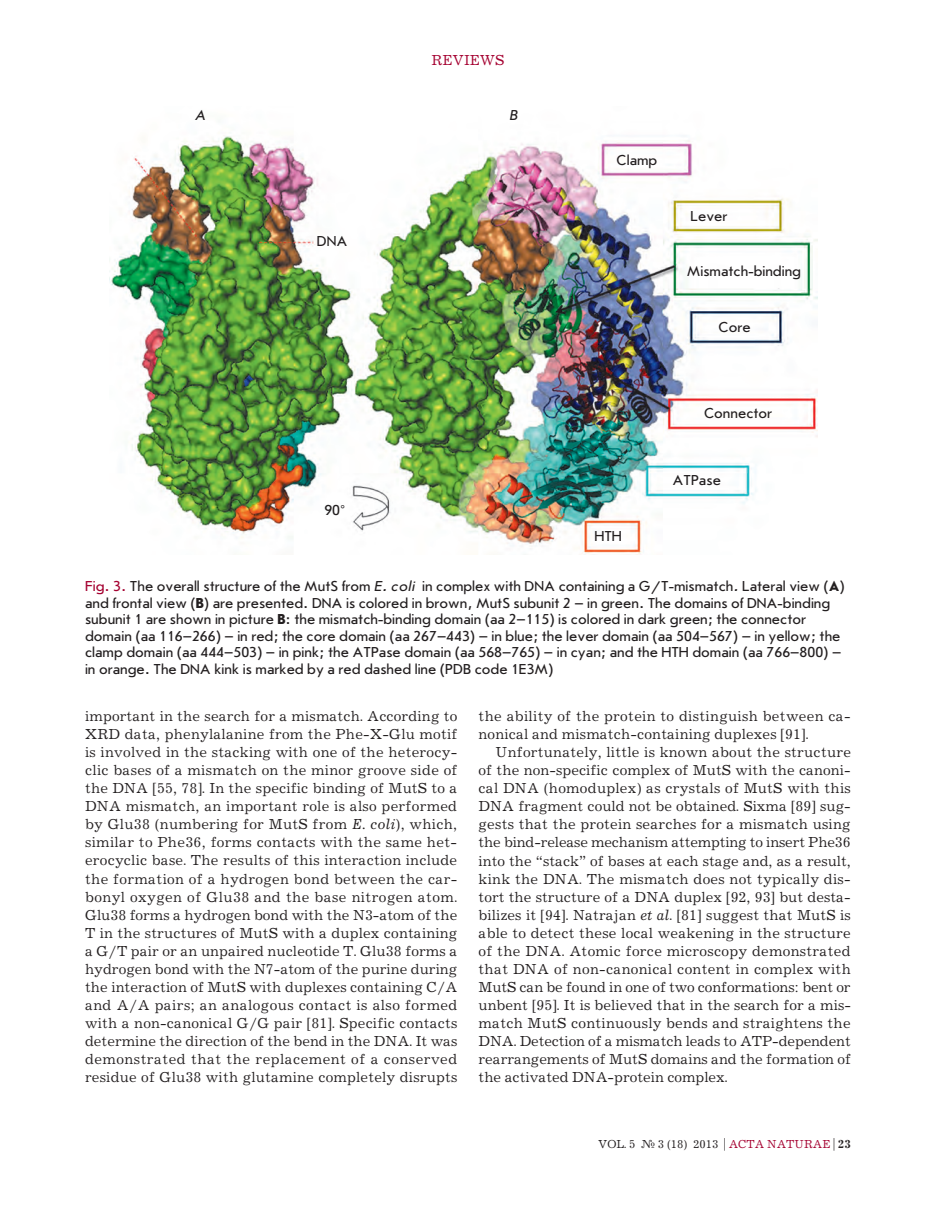
<style>
.page{position:relative;width:936px;height:1212px;background:#fff}
.page>*{position:absolute;margin:0;border:0;box-sizing:border-box;transform-origin:0 0}
.t1{font:15px/18px "Journal C";letter-spacing:.01em;color:#231f20;text-align:justify}
.t2{font:15px/16.5px "Journal Sans C";color:#231f20}
.t3{font:15px "Journal C";color:#a50231}
.t4{font:italic 15px "Journal Sans C";color:#231f20}
.t5{font:12px "Journal C";color:#231f20}
.s1{color:#a50231}
.s2{font-style:italic}
.s3{font-weight:700}
</style>
<div class="page">
<img style="left:109px;top:135px;width:708px;height:420px">
<p class="t3" style="left:431px;top:52px;width:74px">REVIEWS</p>
<p class="t4" style="left:195px;top:108px;width:11px">А</p>
<p class="t4" style="left:509px;top:108px;width:10px">B</p>
<p class="t2" style="left:317px;top:233px;width:32px">DNA</p>
<p class="t2" style="left:324px;top:502px;width:23px">90°</p>
<p class="t2" style="left:616px;top:152px;width:42px">Clamp</p>
<p class="t2" style="left:690px;top:208px;width:38px">Lever</p>
<p class="t2" style="left:686px;top:263px;width:116px">Mismatch-binding</p>
<p class="t2" style="left:718px;top:319px;width:34px">Core</p>
<p class="t2" style="left:594px;top:528px;width:29px">HTH</p>
<p class="t2" style="left:704px;top:405px;width:70px">Connector</p>
<p class="t2" style="left:672px;top:472px;width:50px">ATPase</p>
<p class="t2" style="left:85px;top:578px;width:761px"><span class="s1">Fig. 3.</span> The overall structure of the MutS from <span class="s2">E. coli</span> in complex with DNA containing a G/T-mismatch<span class="s2">.</span> Lateral view (<span class="s3">A</span>) and frontal view (<span class="s3">B</span>) are presented. DNA is colored in brown, MutS subunit 2 – in green. The domains of DNA-binding subunit 1 are shown in picture <span class="s3">B</span>: the mismatch-binding domain (aa 2–115) is colored in dark green; the connector domain (aa 116–266) – in red; the core domain (aa 267–443) – in blue; the lever domain (aa 504–567) – in yellow; the clamp domain (aa 444–503) – in pink; the ATPase domain (aa 568–765) – in cyan; and the HTH domain (aa 766–800) – in orange. The DNA kink is marked by a red dashed line (PDB code 1E3M)</p>
<p class="t1" style="left:85px;top:707px;width:374px">important in the search for a mismatch. According to XRD data, phenylalanine from the Phe-X-Glu motif is involved in the stacking with one of the heterocy&shy;clic bases of a mismatch on the minor groove side of the DNA [55, 78]. In the specific binding of MutS to a DNA mismatch, an important role is also performed by Glu38 (numbering for MutS from <span class="s2">E. coli</span>), which, similar to Phe36, forms contacts with the same het&shy;erocyclic base. The results of this interaction include the formation of a hydrogen bond between the car&shy;bonyl oxygen of Glu38 and the base nitrogen atom.<br>Glu38 forms a hydrogen bond with the N3-atom of the T in the structures of MutS with a duplex containing a G/T pair or an unpaired nucleotide T. Glu38 forms a hydrogen bond with the N7-atom of the purine during the interaction of MutS with duplexes containing C/A and A/A pairs; an analogous contact is also formed with a non-canonical G/G pair [81]. Specific contacts determine the direction of the bend in the DNA. It was demonstrated that the replacement of a conserved residue of Glu38 with glutamine completely disrupts</p>
<p class="t1" style="left:478px;top:707px;width:373px">the ability of the protein to distinguish between ca&shy;nonical and mismatch-containing duplexes [91].</p>
<p class="t1" style="left:478px;top:744px;width:374px;text-indent:17px">Unfortunately, little is known about the structure of the non-specific complex of MutS with the canoni&shy;cal DNA (homoduplex) as crystals of MutS with this DNA fragment could not be obtained. Sixma [89] sug&shy;gests that the protein searches for a mismatch using the bind-release mechanism attempting to insert Phe36 into the “stack” of bases at each stage and, as a result, kink the DNA. The mismatch does not typically dis&shy;tort the structure of a DNA duplex [92, 93] but desta&shy;bilizes it [94]. Natrajan <span class="s2">et al</span>. [81] suggest that MutS is able to detect these local weakening in the structure of the DNA. Atomic force microscopy demonstrated that DNA of non-canonical content in complex with MutS can be found in one of two conformations: bent or unbent [95]. It is believed that in the search for a mis&shy;match MutS continuously bends and straightens the DNA. Detection of a mismatch leads to ATP-dependent rearrangements of MutS domains and the formation of the activated DNA-protein complex.</p>
<p class="t5" style="left:598px;top:1137px;width:254px">VOL. 5 № 3 (18) 2013 | <span class="s1">Acta naturae</span> | <span class="s3">23</span></p>
</div>
